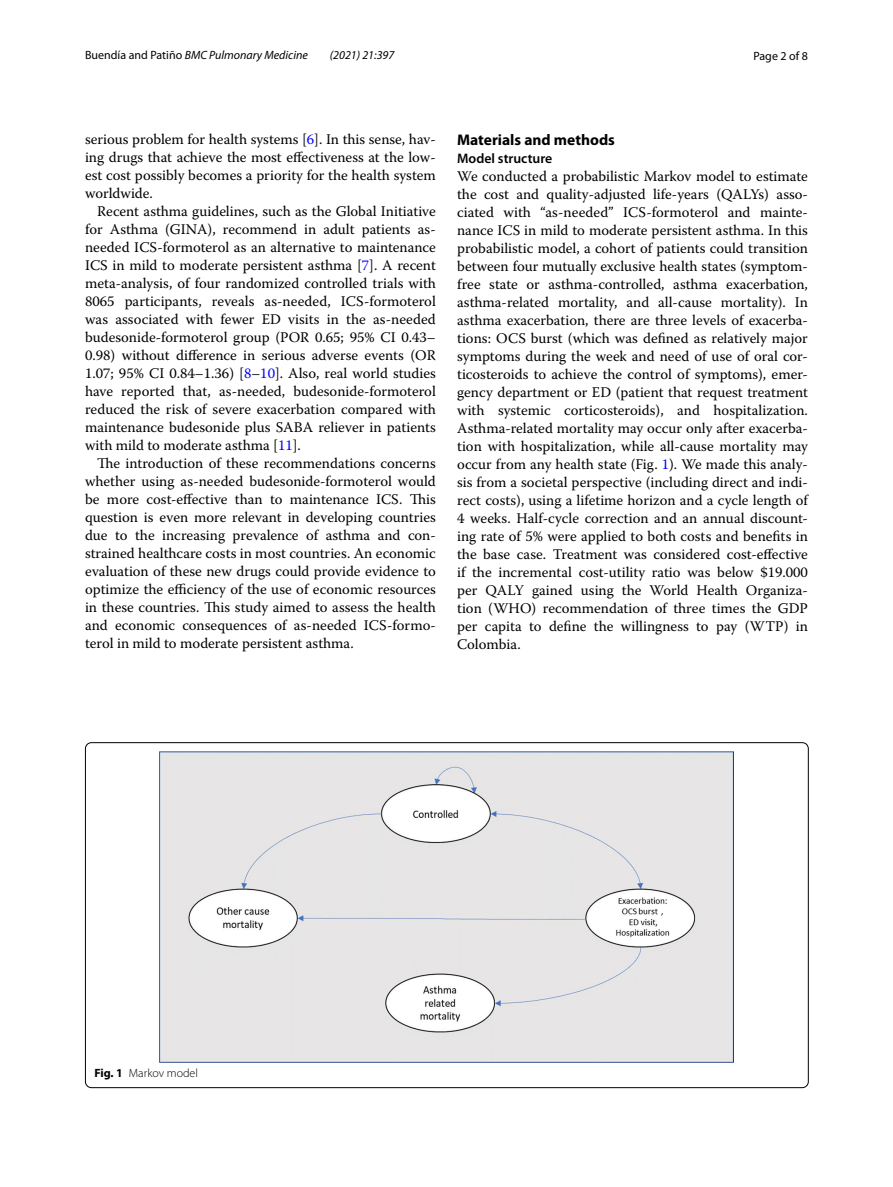
<style>
.page{position:relative;width:893px;height:1187px;background:#fff}
.page>*{position:absolute;margin:0;border:0;box-sizing:border-box;transform-origin:0 0}
.t1{font:700 15.45px "Myriad Pro";color:#000}
.t2{font:14.7px/18px "Warnock Pro";color:#000;text-align:justify}
.t3{font:600 13.8px "Myriad Pro";color:#000}
.t4{font:italic 12px "Myriad Pro";color:#000}
.t5{font:300 12px "Myriad Pro";color:#000}
.t6{font:12px "Myriad Pro";color:#000}
.s1{font-style:normal}
.s2{color:#00f}
.s3{font-weight:700}
</style>
<div class="page">
<img style="left:160px;top:751px;width:574px;height:311px">
<p class="t4" style="left:85px;top:48px;width:224px"><span class="s1">Buendía and Patiño</span> BMC Pulmonary Medicine</p>
<p class="t4" style="left:330px;top:48px;width:66px">(2021) 21:397</p>
<p class="t6" style="left:753px;top:48px;width:56px">Page 2 of 8</p>
<p class="t2" style="left:85px;top:130px;width:352px">serious problem for health systems [<span class="s2">6</span>]. In this sense, hav&shy;ing drugs that achieve the most effectiveness at the low&shy;est cost possibly becomes a priority for the health system worldwide.</p>
<p class="t2" style="left:85px;top:202px;width:352px;text-indent:12px">Recent asthma guidelines, such as the Global Initiative for Asthma (GINA), recommend in adult patients as&shy;needed ICS-formoterol as an alternative to maintenance ICS in mild to moderate persistent asthma [<span class="s2">7</span>]. A recent meta-analysis, of four randomized controlled trials with 8065 participants, reveals as-needed, ICS-formoterol was associated with fewer ED visits in the as-needed budesonide-formoterol group (POR 0.65; 95% CI 0.43– 0.98) without difference in serious adverse events (OR 1.07; 95% CI 0.84–1.36) [<span class="s2">8</span>–<span class="s2">10</span>]. Also, real world studies have reported that, as-needed, budesonide-formoterol reduced the risk of severe exacerbation compared with maintenance budesonide plus SABA reliever in patients with mild to moderate asthma [<span class="s2">11</span>].</p>
<p class="t2" style="left:85px;top:453px;width:352px;text-indent:12px">The introduction of these recommendations concerns whether using as-needed budesonide-formoterol would be more cost-effective than to maintenance ICS. This question is even more relevant in developing countries due to the increasing prevalence of asthma and con&shy;strained healthcare costs in most countries. An economic evaluation of these new drugs could provide evidence to optimize the efficiency of the use of economic resources in these countries. This study aimed to assess the health and economic consequences of as-needed ICS-formo&shy;terol in mild to moderate persistent asthma.</p>
<p class="t1" style="left:457px;top:129px;width:159px">Materials and methods</p>
<p class="t3" style="left:457px;top:149px;width:97px">Model structure</p>
<p class="t2" style="left:457px;top:166px;width:352px">We conducted a probabilistic Markov model to estimate the cost and quality-adjusted life-years (QALYs) asso&shy;ciated with “as-needed” ICS-formoterol and mainte&shy;nance ICS in mild to moderate persistent asthma. In this probabilistic model, a cohort of patients could transition between four mutually exclusive health states (symptom&shy;free state or asthma-controlled, asthma exacerbation, asthma-related mortality, and all-cause mortality). In asthma exacerbation, there are three levels of exacerba&shy;tions: OCS burst (which was defined as relatively major symptoms during the week and need of use of oral cor&shy;ticosteroids to achieve the control of symptoms), emer&shy;gency department or ED (patient that request treatment with systemic corticosteroids), and hospitalization.<br>Asthma-related mortality may occur only after exacerba&shy;tion with hospitalization, while all-cause mortality may occur from any health state (Fig. <span class="s2">1</span>). We made this analy&shy;sis from a societal perspective (including direct and indi&shy;rect costs), using a lifetime horizon and a cycle length of 4 weeks. Half-cycle correction and an annual discount&shy;ing rate of 5% were applied to both costs and benefits in the base case. Treatment was considered cost-effective if the incremental cost-utility ratio was below $19.000 per QALY gained using the World Health Organiza&shy;tion (WHO) recommendation of three times the GDP per capita to define the willingness to pay (WTP) in Colombia.</p>
<p class="t5" style="left:94px;top:1066px;width:105px"><span class="s3">Fig. 1</span> Markov model</p>
</div>
